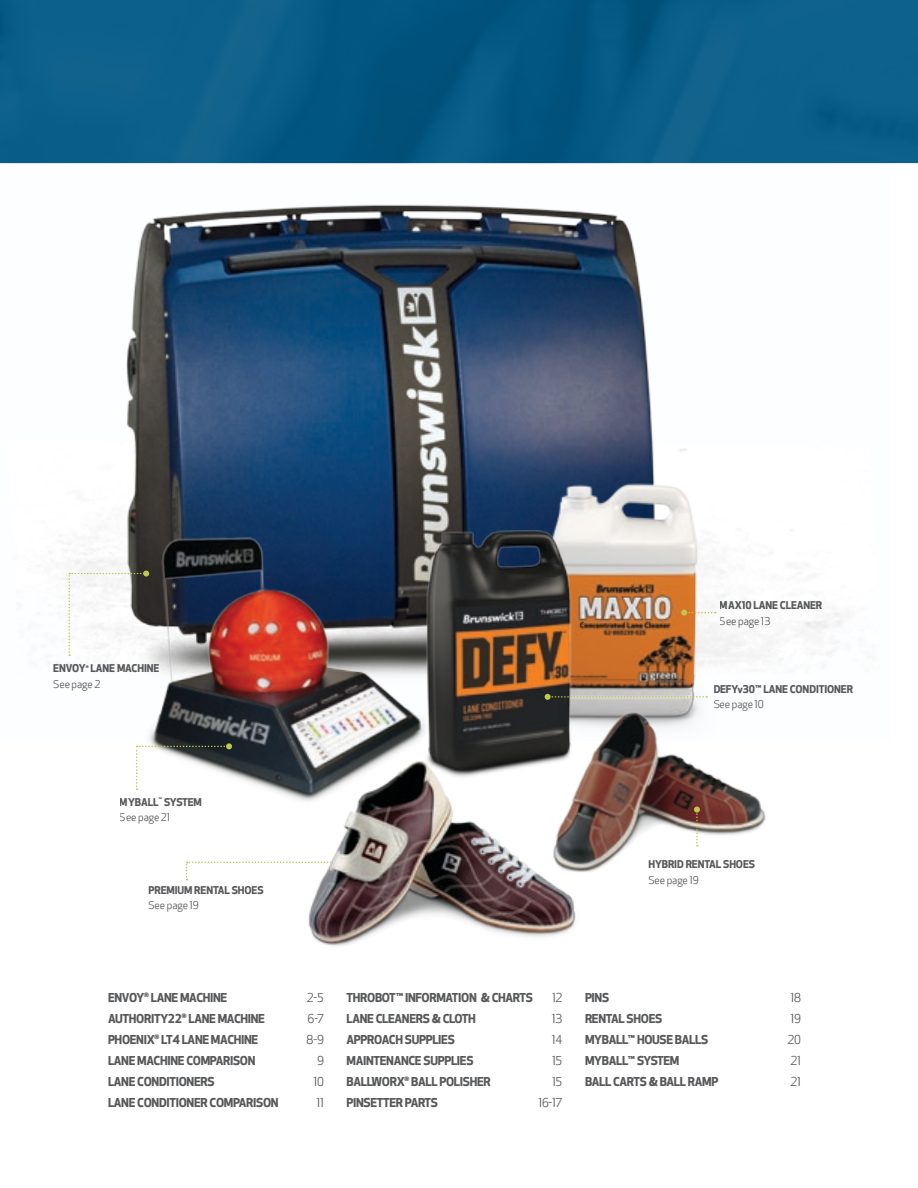
<style>
.page{position:relative;width:918px;height:1188px;background:#fff}
.page>*{position:absolute;margin:0;border:0;box-sizing:border-box;transform-origin:0 0}
.t1{font:700 12px "Apex New Truetype";letter-spacing:-.025em;color:#58595b}
.t2{font:12px "Apex New Truetype";letter-spacing:-.025em;color:#58595b}
.t3{font:700 10.5px/15.3px "Apex New Truetype";letter-spacing:-.01em;color:#58595b}
.t4{font:10.5px "Apex New Truetype";letter-spacing:-.01em;color:#58595b}
.t5{font:700 4.35px "Apex New Truetype";color:#58595b}
.s1{font-weight:400}
</style>
<div class="page">
<img style="left:126px;top:204px;width:528px;height:314px">
<img style="left:101px;top:507px;width:361px;height:294px">
<img style="left:504px;top:457px;width:269px;height:250px">
<img style="left:589px;top:707px;width:177px;height:165px">
<img style="left:0;top:0;width:918px;height:163px">
<svg style="left:68px;top:571px;width:81px;height:85px"></svg>
<svg style="left:136px;top:743px;width:96px;height:47px"></svg>
<svg style="left:681px;top:610px;width:35px;height:6px"></svg>
<svg style="left:694px;top:807px;width:6px;height:40px"></svg>
<svg style="left:186px;top:861px;width:117px;height:19px"></svg>
<img style="left:403px;top:518px;width:186px;height:241px">
<img style="left:303px;top:759px;width:286px;height:187px">
<svg style="left:545px;top:694px;width:162px;height:6px"></svg>
<p class="t3" style="left:720px;top:598px;width:104px">MAX10 LANE CLEANER</p>
<p class="t4" style="left:720px;top:614px;width:52px">See page 13</p>
<p class="t3" style="left:53px;top:660px;width:34px">ENVOY</p>
<p class="t5" style="left:86px;top:663px;width:4px">®</p>
<p class="t3" style="left:91px;top:660px;width:70px">LANE MACHINE</p>
<p class="t4" style="left:53px;top:677px;width:49px">See page 2</p>
<p class="t3" style="left:714px;top:681px;width:141px">DEFYv30™ LANE CONDITIONER</p>
<p class="t4" style="left:714px;top:698px;width:52px">See page 10</p>
<p class="t3" style="left:120px;top:794px;width:84px">MYBALL<sup>™</sup> SYSTEM<br><span class="s1">See page 21</span></p>
<p class="t3" style="left:148px;top:882px;width:117px">PREMIUM RENTAL SHOES</p>
<p class="t4" style="left:148px;top:899px;width:52px">See page 19</p>
<p class="t3" style="left:648px;top:856px;width:108px">HYBRID RENTAL SHOES</p>
<p class="t4" style="left:648px;top:873px;width:52px">See page 19</p>
<p class="t1" style="left:108px;top:989px;width:121px">ENVOY<sup>®</sup> LANE MACHINE</p>
<p class="t2" style="left:307px;top:990px;width:19px">2-5</p>
<p class="t1" style="left:108px;top:1010px;width:159px">AUTHORITY22<sup>®</sup> LANE MACHINE</p>
<p class="t2" style="left:307px;top:1011px;width:18px">6-7</p>
<p class="t1" style="left:108px;top:1031px;width:152px">PHOENIX<sup>®</sup> LT4 LANE MACHINE</p>
<p class="t2" style="left:306px;top:1032px;width:19px">8-9</p>
<p class="t1" style="left:108px;top:1052px;width:149px">LANE MACHINE COMPARISON</p>
<p class="t2" style="left:317px;top:1053px;width:8px">9</p>
<p class="t1" style="left:108px;top:1073px;width:108px">LANE CONDITIONERS</p>
<p class="t2" style="left:313px;top:1074px;width:12px">10</p>
<p class="t1" style="left:108px;top:1094px;width:172px">LANE CONDITIONER COMPARISON</p>
<p class="t2" style="left:316px;top:1095px;width:9px">11</p>
<p class="t1" style="left:346px;top:989px;width:188px">THROBOT™ INFORMATION &amp; CHARTS</p>
<p class="t2" style="left:552px;top:990px;width:12px">12</p>
<p class="t1" style="left:346px;top:1010px;width:131px">LANE CLEANERS &amp; CLOTH</p>
<p class="t2" style="left:552px;top:1011px;width:12px">13</p>
<p class="t1" style="left:346px;top:1031px;width:110px">APPROACH SUPPLIES</p>
<p class="t2" style="left:552px;top:1032px;width:12px">14</p>
<p class="t1" style="left:346px;top:1052px;width:129px">MAINTENANCE SUPPLIES</p>
<p class="t2" style="left:552px;top:1053px;width:12px">15</p>
<p class="t1" style="left:346px;top:1073px;width:146px">BALLWORX<sup>®</sup> BALL POLISHER</p>
<p class="t2" style="left:552px;top:1074px;width:12px">15</p>
<p class="t1" style="left:346px;top:1094px;width:93px">PINSETTER PARTS</p>
<p class="t2" style="left:538px;top:1095px;width:26px">16-17</p>
<p class="t1" style="left:585px;top:989px;width:26px">PINS</p>
<p class="t2" style="left:791px;top:990px;width:12px">18</p>
<p class="t1" style="left:585px;top:1010px;width:79px">RENTAL SHOES</p>
<p class="t2" style="left:791px;top:1011px;width:12px">19</p>
<p class="t1" style="left:585px;top:1031px;width:125px">MYBALL™ HOUSE BALLS</p>
<p class="t2" style="left:788px;top:1032px;width:15px">20</p>
<p class="t1" style="left:585px;top:1052px;width:96px">MYBALL™ SYSTEM</p>
<p class="t2" style="left:791px;top:1053px;width:12px">21</p>
<p class="t1" style="left:585px;top:1073px;width:135px">BALL CARTS &amp; BALL RAMP</p>
<p class="t2" style="left:791px;top:1074px;width:12px">21</p>
</div>
